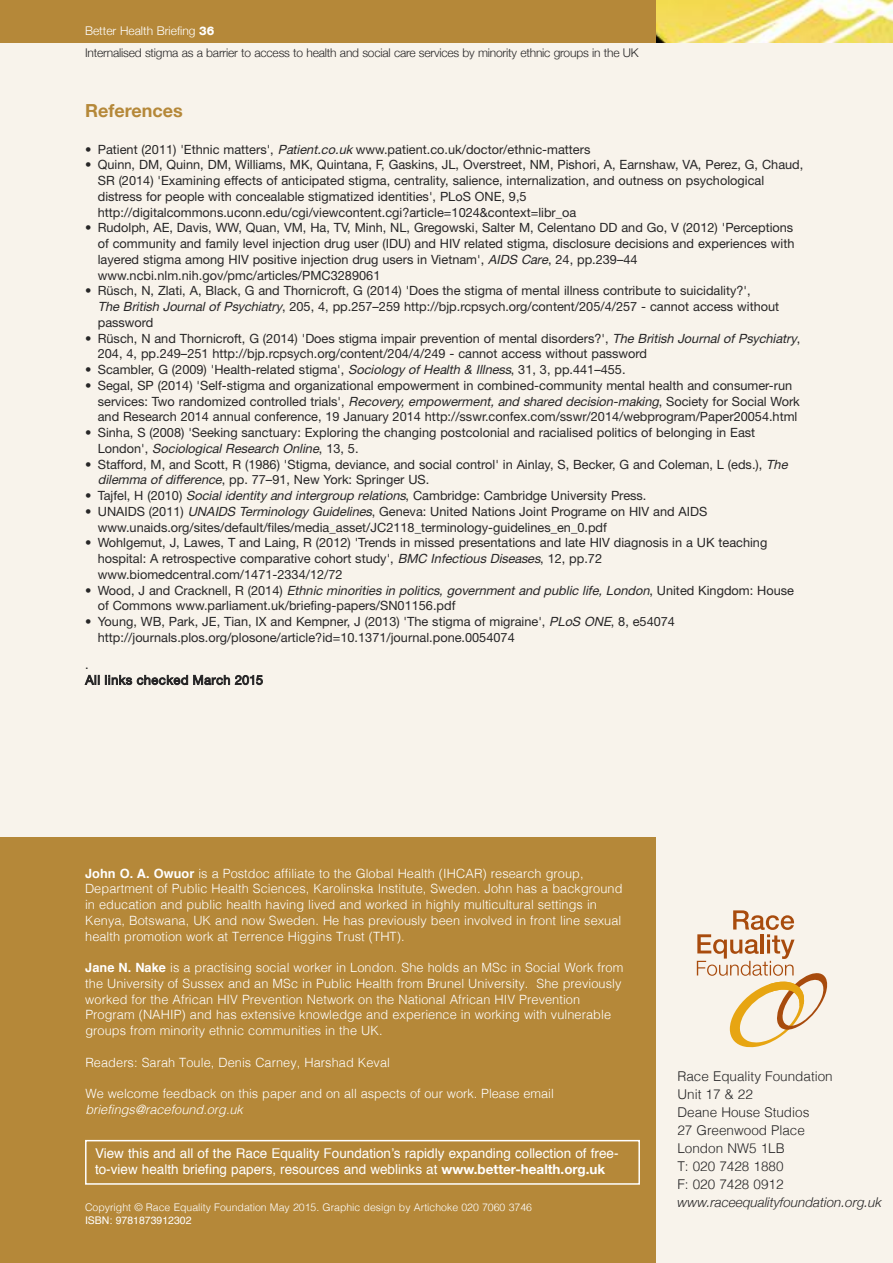
<style>
.page{position:relative;width:893px;height:1263px;background:#fff}
.page>*{position:absolute;margin:0;border:0;box-sizing:border-box;transform-origin:0 0}
.t1{font:700 18px "Helvetica Neue";color:#b58839}
.t2{font:13.5px/16.5px "Helvetica";color:#fff}
.t3{font:300 13.5px/18px "Helvetica";color:#272627}
.t4{font:italic 300 13.5px "Helvetica Neue";color:#272627}
.t5{font:12.75px/15.8px "Helvetica Neue";color:#272627}
.t6{font:300 12.75px/15.8px "Helvetica";letter-spacing:.005em;color:#fff}
.t7{font:italic 300 12.75px "Helvetica";color:#fff}
.t8{font:12.75px/15.5px "Helvetica Neue";letter-spacing:.04em;color:#272627}
.t9{font:300 12px/22.5px "Helvetica Neue";letter-spacing:-.015em;color:#272627}
.t10{font:300 10.5px "Helvetica";color:#fff}
.t11{font:10.5px "Helvetica";color:#fff}
.s1{color:#fff}
.s2{font-family:"Helvetica Neue LT";font-weight:800;color:#fff}
.s3{font-style:italic}
.s4{font-weight:700}
.s5{font-family:"Helvetica Neue";font-weight:700}
</style>
<div class="page">
<div style="left:0;top:35px;width:893px;height:1228px;background:#f8f3eb"></div>
<div style="left:0;top:837px;width:656px;height:426px;background:#b58839"></div>
<div style="left:0;top:0;width:655px;height:43px;background:#b58839"></div>
<img style="left:656px;top:0;width:237px;height:43px">
<svg style="left:697px;top:910px;width:130px;height:137px"></svg>
<div style="left:85px;top:1140px;width:555px;height:45px;border:2px solid #fff"></div>
<p class="t9" style="left:85px;top:19px;width:555px"><span class="s1">Better Health Briefing</span> <span class="s2">36<br></span>Internalised stigma as a barrier to access to health and social care services by minority ethnic groups in the UK</p>
<h1 class="t1" style="left:85px;top:100px;width:99px">References</h1>
<p class="t5" style="left:85px;top:143px;width:507px">• Patient (2011) 'Ethnic matters', <span class="s3">Patient.co.uk</span> www.patient.co.uk/doctor/ethnic-matters</p>
<p class="t5" style="left:98px;top:158px;width:707px;text-indent:-13px">• Quinn, DM, Quinn, DM, Williams, MK, Quintana, F, Gaskins, JL, Overstreet, NM, Pishori, A, Earnshaw, VA, Perez, G, Chaud, SR (2014) 'Examining effects of anticipated stigma, centrality, salience, internalization, and outness on psychological distress for people with concealable stigmatized identities', PLoS ONE, 9,5 http://digitalcommons.uconn.edu/cgi/viewcontent.cgi?article=1024&amp;context=libr_oa</p>
<p class="t5" style="left:98px;top:221px;width:698px;text-indent:-13px">• Rudolph, AE, Davis, WW, Quan, VM, Ha, TV, Minh, NL, Gregowski, Salter M, Celentano DD and Go, V (2012) 'Perceptions of community and family level injection drug user (IDU) and HIV related stigma, disclosure decisions and experiences with layered stigma among HIV positive injection drug users in Vietnam', <span class="s3">AIDS Care</span>, 24, pp.239–44 www.ncbi.nlm.nih.gov/pmc/articles/PMC3289061</p>
<p class="t5" style="left:98px;top:284px;width:683px;text-indent:-13px">• Rüsch, N, Zlati, A, Black, G and Thornicroft, G (2014) 'Does the stigma of mental illness contribute to suicidality?',<br><span class="s3">The British Journal of Psychiatry</span>, 205, 4, pp.257–259 http://bjp.rcpsych.org/content/205/4/257 - cannot access without password</p>
<p class="t5" style="left:98px;top:332px;width:704px;text-indent:-13px">• Rüsch, N and Thornicroft, G (2014) 'Does stigma impair prevention of mental disorders?', <span class="s3">The British Journal of Psychiatry</span>,<br>204, 4, pp.249–251 http://bjp.rcpsych.org/content/204/4/249 - cannot access without password</p>
<p class="t5" style="left:85px;top:363px;width:542px">• Scambler, G (2009) 'Health-related stigma', <span class="s3">Sociology of Health &amp; Illness</span>, 31, 3, pp.441–455.</p>
<p class="t5" style="left:98px;top:379px;width:704px;text-indent:-13px">• Segal, SP (2014) 'Self-stigma and organizational empowerment in combined-community mental health and consumer-run services: Two randomized controlled trials', <span class="s3">Recovery, empowerment, and shared decision-making</span>, Society for Social Work and Research 2014 annual conference, 19 January 2014 http://sswr.confex.com/sswr/2014/webprogram/Paper20054.html</p>
<p class="t5" style="left:98px;top:426px;width:659px;text-indent:-13px">• Sinha, S (2008) 'Seeking sanctuary: Exploring the changing postcolonial and racialised politics of belonging in East<br>L o n d o n ' , <span class="s3">Sociological Research Online</span>, 1 3 , 5 .</p>
<p class="t5" style="left:98px;top:458px;width:694px;text-indent:-13px">• Stafford, M, and Scott, R (1986) 'Stigma, deviance, and social control' in Ainlay, S, Becker, G and Coleman, L (eds.), <span class="s3">The dilemmaof difference</span>, pp. 77–91, New York: Springer US.</p>
<p class="t5" style="left:85px;top:489px;width:563px">• Tajfel, H (2010) <span class="s3">Social identity and intergroup relations</span>, Cambridge: Cambridge University Press.</p>
<p class="t5" style="left:98px;top:505px;width:611px;text-indent:-13px">• UNAIDS (2011) <span class="s3">UNAIDS Terminology Guidelines</span>, Geneva: United Nations Joint Programe on HIV and AIDS www.unaids.org/sites/default/files/media_asset/JC2118_terminology-guidelines_en_0.pdf</p>
<p class="t5" style="left:98px;top:536px;width:671px;text-indent:-13px">• Wohlgemut, J, Lawes, T and Laing, R (2012) 'Trends in missed presentations and late HIV diagnosis in a UK teaching hospital: A retrospective comparative cohort study', <span class="s3">BMC InfectiousDiseases</span>, 12, pp.72 www.biomedcentral.com/1471-2334/12/72</p>
<p class="t5" style="left:98px;top:584px;width:698px;text-indent:-13px">• Wood, J and Cracknell, R (2014) <span class="s3">Ethnic minoritiesin politics, government and public life, London</span>, United Kingdom: House of Commons www.parliament.uk/briefing-papers/SN01156.pdf</p>
<p class="t5" style="left:98px;top:615px;width:579px;text-indent:-13px">• Young, WB, Park, JE, Tian, IX and Kempner, J (2013) 'The stigma of migraine', <span class="s3">PLoS ONE</span>, 8, e54074 http://journals.plos.org/plosone/article?id=10.1371/journal.pone.0054074</p>
<p class="t8" style="left:85px;top:658px;width:179px">.<br>All links checked March 2015</p>
<p class="t6" style="left:85px;top:866px;width:539px"><span class="s4">John O. A. Owuor</span> is a Postdoc affiliate to the Global Health (IHCAR) research group, Department of Public Health Sciences, Karolinska Institute, Sweden. John has a background in education and public health having lived and worked in highly multicultural settings in Kenya, Botswana, UK and now Sweden. He has previously been involved in front line sexual health promotion work at Terrence Higgins Trust (THT).</p>
<p class="t6" style="left:85px;top:961px;width:540px"><span class="s4">Jane N. Nake</span> is a practising social worker in London. She holds an MSc in Social Work from the University of Sussex and an MSc in Public Health from Brunel University. She previously worked for the African HIV Prevention Network on the National African HIV Prevention Program (NAHIP) and has extensive knowledge and experience in working with vulnerable groups from minority ethnic communities in the UK.</p>
<p class="t6" style="left:85px;top:1055px;width:306px">Readers: Sarah Toule, Denis Carney, Harshad Keval</p>
<p class="t6" style="left:85px;top:1087px;width:470px">We welcome feedback on this paper and on all aspects of our work. Please email</p>
<p class="t7" style="left:85px;top:1104px;width:159px">briefings@racefound.org.uk</p>
<p class="t2" style="left:95px;top:1146px;width:525px">View this and all of the Race Equality Foundation’s rapidly expanding collection of free&shy;to-view health briefing papers, resources and weblinks at <span class="s5">www.better-health.org.uk</span></p>
<p class="t10" style="left:85px;top:1202px;width:448px">Copyright © Race Equality Foundation May 2015. Graphic design by Artichoke 020 7060 3746</p>
<p class="t11" style="left:85px;top:1216px;width:108px">ISBN: 9781873912302</p>
<p class="t3" style="left:677px;top:1068px;width:157px">Race Equality Foundation<br>Unit 17 &amp; 22<br>Deane House Studios<br>27 Greenwood Place<br>London NW5 1LB<br>T: 020 7428 1880<br>F: 020 7428 0912</p>
<p class="t4" style="left:677px;top:1194px;width:206px">www.raceequalityfoundation.org.uk</p>
</div>
